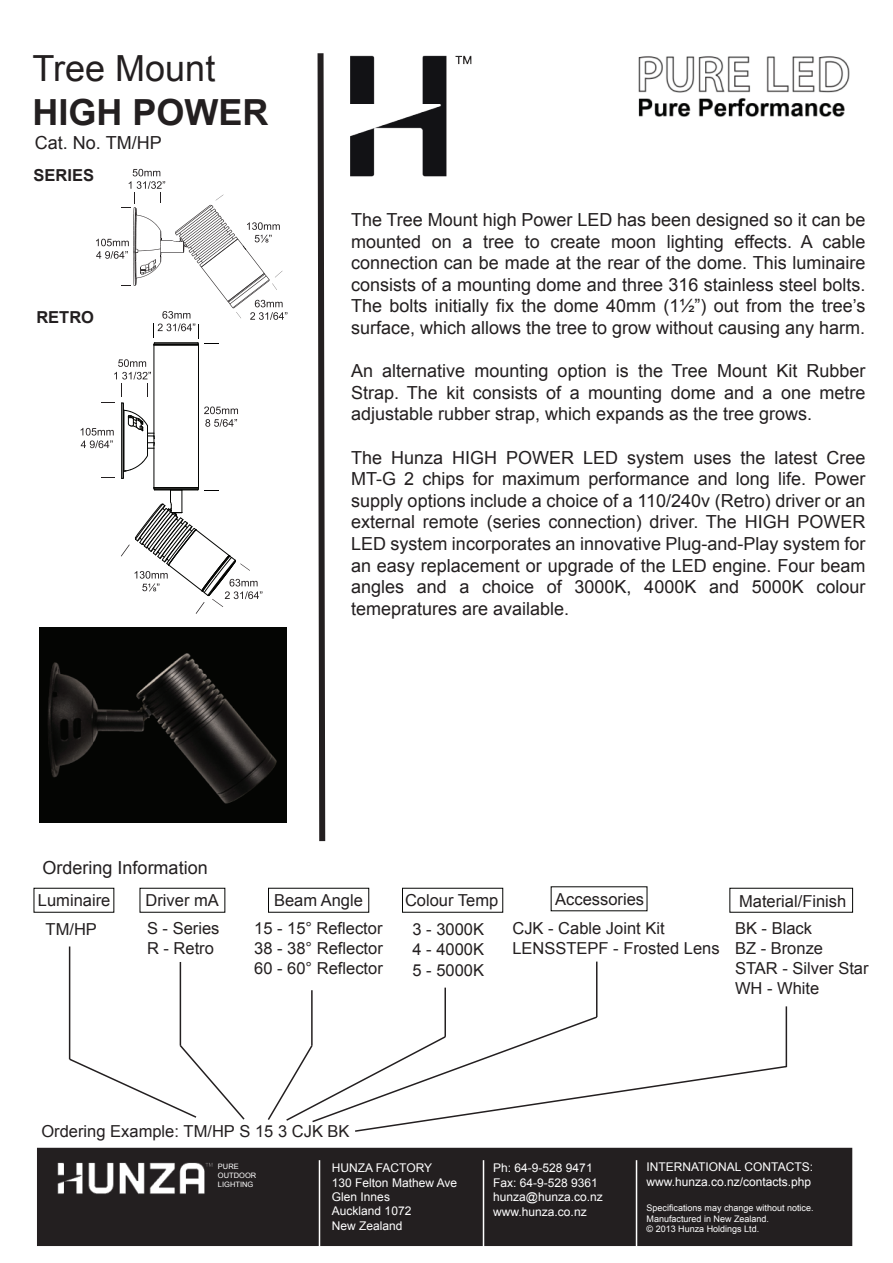
<style>
.page{position:relative;width:893px;height:1263px;background:#fff}
.page>*{position:absolute;margin:0;border:0;box-sizing:border-box;transform-origin:0 0}
.t1{font:36px "Arial";color:#231f20}
.t2{font:700 36px "Arial";color:#231f20}
.t3{font:18px/21.6px "Arial";color:#231f20;text-align:justify}
.t4{font:16.5px/19.8px "Arial";color:#231f20}
.t5{font:700 16.5px "Arial";color:#231f20}
.t6{font:12px/14.4px "Arial";color:#fff}
.t7{font:9px/10.8px "Arial";color:#fff}
.t8{font:7.35px/8.9px "Arial";color:#fff}
</style>
<div class="page">
<img style="left:39px;top:627px;width:248px;height:195px">
<svg style="left:317px;top:53px;width:9px;height:789px"></svg>
<img style="left:350px;top:55px;width:122px;height:122px">
<img style="left:638px;top:56px;width:212px;height:61px">
<hr style="left:786px;top:1006px;width:1px;height:61px;background:#231f20">
<hr style="left:596px;top:961px;width:1px;height:56px;background:#231f20">
<hr style="left:444px;top:988px;width:2px;height:49px;background:#231f20">
<hr style="left:180px;top:962px;width:1px;height:83px;background:#231f20">
<svg style="left:68px;top:1043px;width:177px;height:77px"></svg>
<hr style="left:69px;top:946px;width:1px;height:113px;background:#231f20">
<div style="left:37px;top:1148px;width:815px;height:98px;background:#231f20"></div>
<img style="left:57px;top:1162px;width:156px;height:32px">
<hr style="left:319px;top:1160px;width:1px;height:103px;background:#fff">
<hr style="left:483px;top:1160px;width:1px;height:103px;background:#fff">
<hr style="left:636px;top:1160px;width:1px;height:103px;background:#fff">
<svg style="left:267px;top:1015px;width:521px;height:117px"></svg>
<hr style="left:311px;top:990px;width:2px;height:56px;background:#231f20">
<hr style="left:198px;top:345px;width:1px;height:143px;background:#040503">
<hr style="left:154px;top:345px;width:1px;height:88px;background:#040503">
<hr style="left:154px;top:448px;width:1px;height:40px;background:#040503">
<hr style="left:154px;top:345px;width:44px;height:1px;background:#040503">
<hr style="left:124px;top:410px;width:1px;height:61px;background:#040503">
<hr style="left:147px;top:426px;width:1px;height:30px;background:#040503">
<hr style="left:121px;top:403px;width:1px;height:75px;background:#040503">
<hr style="left:123px;top:403px;width:1px;height:75px;background:#040503">
<svg style="left:122px;top:455px;width:26px;height:24px"></svg>
<svg style="left:122px;top:402px;width:33px;height:47px"></svg>
<svg style="left:204px;top:406px;width:34px;height:21px"></svg>
<svg style="left:96px;top:169px;width:191px;height:176px"></svg>
<svg style="left:101px;top:402px;width:14px;height:1px"></svg>
<svg style="left:101px;top:477px;width:14px;height:1px"></svg>
<svg style="left:81px;top:428px;width:33px;height:20px"></svg>
<svg style="left:114px;top:359px;width:37px;height:37px"></svg>
<svg style="left:121px;top:487px;width:141px;height:127px"></svg>
<h1 class="t1" style="left:33px;top:45px;width:184px">Tree Mount</h1>
<h1 class="t2" style="left:33px;top:88px;width:238px">HIGH POWER</h1>
<p class="t3" style="left:35px;top:132px;width:128px">Cat. No. TM/HP</p>
<p class="t5" style="left:33px;top:164px;width:62px">SERIES</p>
<p class="t5" style="left:36px;top:306px;width:59px">RETRO</p>
<p class="t3" style="left:351px;top:209px;width:516px">The Tree Mount high Power LED has been designed so it can be mounted on a tree to create moon lighting effects. A cable connection can be made at the rear of the dome. This luminaire consists of a mounting dome and three 316 stainless steel bolts.<br>The bolts initially fix the dome 40mm (1½”) out from the tree’s surface, which allows the tree to grow without causing any harm.</p>
<p class="t3" style="left:351px;top:360px;width:516px">An alternative mounting option is the Tree Mount Kit Rubber Strap. The kit consists of a mounting dome and a one metre adjustable rubber strap, which expands as the tree grows.</p>
<p class="t3" style="left:351px;top:447px;width:516px">The Hunza HIGH POWER LED system uses the latest Cree MT-G 2 chips for maximum performance and long life. Power supply options include a choice of a 110/240v (Retro) driver or an external remote (series connection) driver. The HIGH POWER LED system incorporates an innovative Plug-and-Play system for an easy replacement or upgrade of the LED engine. Four beam angles and a choice of 3000K, 4000K and 5000K colour temepratures are available.</p>
<p class="t3" style="left:43px;top:857px;width:167px">Ordering Information</p>
<p class="t4" style="left:38px;top:890px;width:74px">Luminaire</p>
<p class="t4" style="left:145px;top:890px;width:75px">Driver mA</p>
<p class="t4" style="left:405px;top:890px;width:95px">Colour Temp</p>
<p class="t4" style="left:555px;top:889px;width:90px">Accessories</p>
<p class="t4" style="left:274px;top:890px;width:90px">Beam Angle</p>
<p class="t4" style="left:739px;top:891px;width:109px">Material/Finish</p>
<p class="t4" style="left:46px;top:919px;width:53px">TM/HP</p>
<p class="t4" style="left:512px;top:919px;width:209px">CJK - Cable Joint Kit<br>LENSSTEPF - Frosted Lens</p>
<p class="t4" style="left:254px;top:918px;width:130px;text-align:justify">15 - 15° Reflector 38 - 38° Reflector 60 - 60° Reflector</p>
<p class="t4" style="left:147px;top:919px;width:74px">S - Series<br>R - Retro</p>
<p class="t4" style="left:735px;top:919px;width:135px">BK - Black<br>BZ - Bronze<br>STAR - Silver Star<br>WH - White</p>
<p class="t4" style="left:412px;top:919px;width:73px">3 - 3000K<br>4 - 4000K</p>
<p class="t4" style="left:412px;top:960px;width:73px">5 - 5000K</p>
<p class="t4" style="left:41px;top:1121px;width:310px">Ordering Example: TM/HP S 15 3 CJK BK</p>
<p class="t8" style="left:218px;top:1162px;width:40px">PURE<br>OUTDOOR<br>LIGHTING</p>
<p class="t6" style="left:332px;top:1161px;width:127px">HUNZA FACTORY<br>130 Felton Mathew Ave<br>Glen Innes<br>Auckland 1072<br>New Zealand</p>
<p class="t6" style="left:493px;top:1161px;width:111px">Ph: 64-9-528 9471<br>Fax: 64-9-528 9361 hunza@hunza.co.nz www.hunza.co.nz</p>
<p class="t6" style="left:646px;top:1160px;width:168px">INTERNATIONAL CONTACTS: www.hunza.co.nz/contacts.php</p>
<p class="t7" style="left:646px;top:1202px;width:169px">Specifications may change without notice.<br>Manufactured in New Zealand.<br>© 2013 Hunza Holdings Ltd.</p>
</div>
